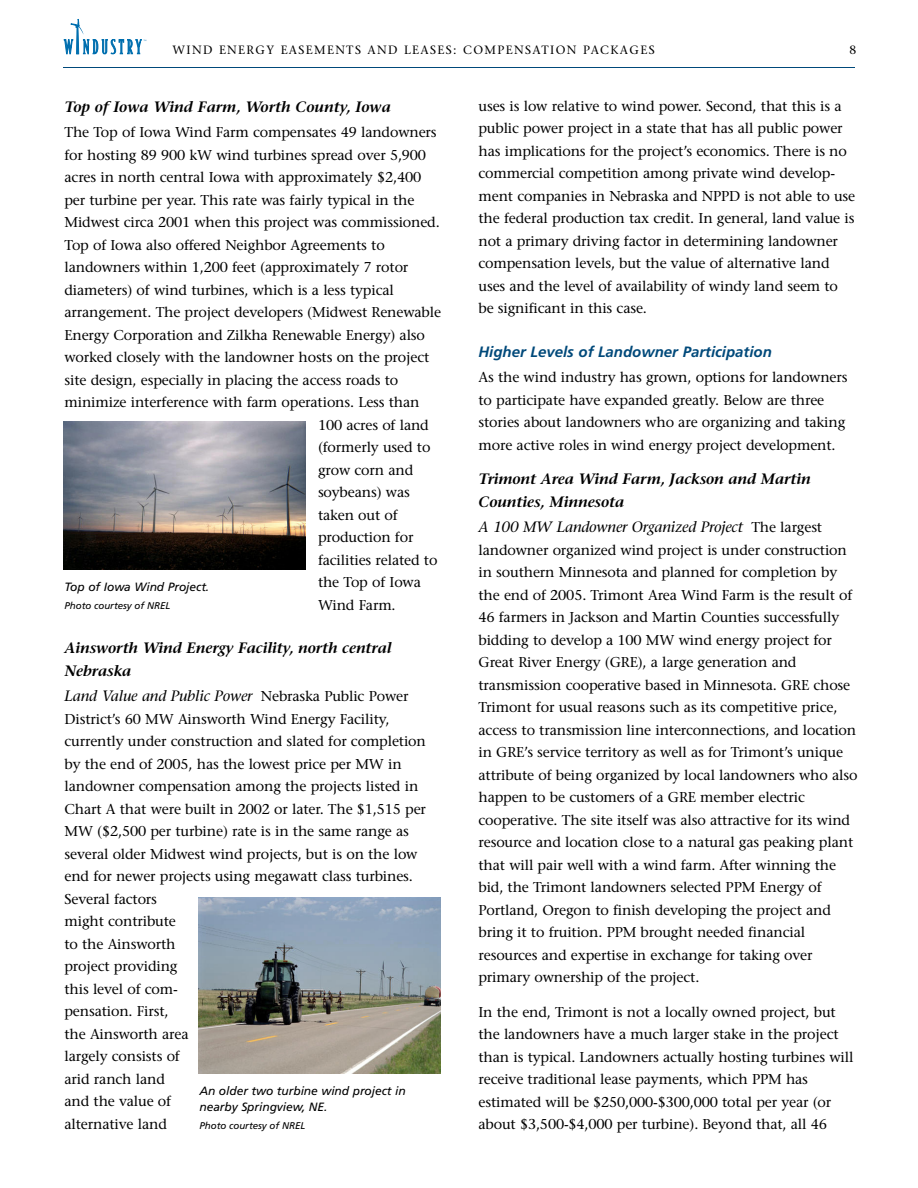
<style>
.page{position:relative;width:918px;height:1188px;background:#fff}
.page>*{position:absolute;margin:0;border:0;box-sizing:border-box;transform-origin:0 0}
.t1{font:italic 600 15px/22.5px "Stone Serif";letter-spacing:-.01em;color:#000}
.t2{font:italic 15px "Stone Serif";letter-spacing:-.01em;color:#000}
.t3{font:italic 700 15px "Frutiger";color:#00497a}
.t4{font:14.25px/22.5px "Stone Serif";letter-spacing:-.01em;color:#000}
.t5{font:italic 12px/16.5px "Frutiger";letter-spacing:-.005em;color:#000}
.t6{font:12px "Stone Serif";letter-spacing:.115em;color:#000}
.t7{font:italic 9.75px "Frutiger";letter-spacing:-.005em;color:#000}
.s1{font-style:normal;font-size:14.25px}
</style>
<div class="page">
<hr style="left:63px;top:67px;width:792px;height:1px;background:#00497a">
<svg style="left:64px;top:19px;width:82px;height:36px"></svg>
<img style="left:63px;top:422px;width:243px;height:148px">
<img style="left:198px;top:898px;width:243px;height:176px">
<p class="t6" style="left:172px;top:45px;width:484px">WIND ENERGY EASEMENTS AND LEASES: COMPENSATION PACKAGES</p>
<p class="t6" style="left:850px;top:45px;width:8px">8</p>
<p class="t1" style="left:64px;top:97px;width:328px">Top of Iowa Wind Farm, Worth County, Iowa</p>
<p class="t4" style="left:64px;top:122px;width:374px">The Top of Iowa Wind Farm compensates 49 landowners</p>
<p class="t4" style="left:64px;top:145px;width:363px">for hosting 89 900 kW wind turbines spread over 5,900</p>
<p class="t4" style="left:64px;top:167px;width:358px">acres in north central Iowa with approximately $2,400</p>
<p class="t4" style="left:64px;top:190px;width:352px">per turbine per year. This rate was fairly typical in the</p>
<p class="t4" style="left:64px;top:212px;width:377px">Midwest circa 2001 when this project was commissioned.</p>
<p class="t4" style="left:64px;top:235px;width:322px">Top of Iowa also offered Neighbor Agreements to</p>
<p class="t4" style="left:64px;top:257px;width:345px">landowners within 1,200 feet (approximately 7 rotor</p>
<p class="t4" style="left:64px;top:280px;width:331px">diameters) of wind turbines, which is a less typical</p>
<p class="t4" style="left:64px;top:302px;width:378px">arrangement. The project developers (Midwest Renewable</p>
<p class="t4" style="left:64px;top:325px;width:362px">Energy Corporation and Zilkha Renewable Energy) also</p>
<p class="t4" style="left:64px;top:347px;width:366px">worked closely with the landowner hosts on the project</p>
<p class="t4" style="left:64px;top:370px;width:335px">site design, especially in placing the access roads to</p>
<p class="t4" style="left:64px;top:392px;width:357px">minimize interference with farm operations. Less than</p>
<p class="t4" style="left:318px;top:415px;width:112px">100 acres of land</p>
<p class="t4" style="left:318px;top:437px;width:114px">(formerly used to</p>
<p class="t4" style="left:318px;top:460px;width:97px">grow corn and</p>
<p class="t4" style="left:318px;top:482px;width:93px">soybeans) was</p>
<p class="t4" style="left:318px;top:505px;width:81px">taken out of</p>
<p class="t4" style="left:318px;top:527px;width:97px">production for</p>
<p class="t4" style="left:318px;top:550px;width:121px">facilities related to</p>
<p class="t4" style="left:318px;top:572px;width:105px">the Top of Iowa</p>
<p class="t4" style="left:318px;top:595px;width:79px">Wind Farm.</p>
<p class="t1" style="left:64px;top:638px;width:329px">Ainsworth Wind Energy Facility, north central<br>Nebraska</p>
<p class="t2" style="left:64px;top:690px;width:346px">Land Value and Public Power <span class="s1">Nebraska Public Power</span></p>
<p class="t4" style="left:64px;top:709px;width:363px">District’s 60 MW Ainsworth Wind Energy Facility, currently under construction and slated for completion by the end of 2005, has the lowest price per MW in landowner compensation among the projects listed in<br>Chart A that were built in 2002 or later. The $1,515 per<br>MW ($2,500 per turbine) rate is in the same range as several older Midwest wind projects, but is on the low end for newer projects using megawatt class turbines.<br>Several factors<br>might contribute<br>to the Ainsworth<br>project providing<br>this level of com-<br>pensation. First,<br>the Ainsworth area<br>largely consists of<br>arid ranch land<br>and the value of<br>alternative land</p>
<p class="t5" style="left:64px;top:580px;width:146px">Top of Iowa Wind Project.</p>
<p class="t7" style="left:64px;top:602px;width:107px">Photo courtesy of NREL</p>
<p class="t5" style="left:200px;top:1083px;width:208px">An older two turbine wind project in nearby Springview, NE.</p>
<p class="t7" style="left:200px;top:1122px;width:107px">Photo courtesy of NREL</p>
<p class="t4" style="left:478px;top:96px;width:378px">uses is low relative to wind power. Second, that this is a public power project in a state that has all public power has implications for the project’s economics. There is no commercial competition among private wind develop&shy;ment companies in Nebraska and NPPD is not able to use the federal production tax credit. In general, land value is not a primary driving factor in determining landowner compensation levels, but the value of alternative land uses and the level of availability of windy land seem to be significant in this case.</p>
<p class="t3" style="left:478px;top:346px;width:295px">Higher Levels of Landowner Participation</p>
<p class="t4" style="left:478px;top:368px;width:371px">As the wind industry has grown, options for landowners to participate have expanded greatly. Below are three stories about landowners who are organizing and taking more active roles in wind energy project development.</p>
<p class="t1" style="left:478px;top:470px;width:334px">Trimont Area Wind Farm, Jackson and Martin<br>Counties, Minnesota</p>
<p class="t2" style="left:478px;top:521px;width:345px">A 100 MW Landowner Organized Project <span class="s1">The largest</span></p>
<p class="t4" style="left:478px;top:540px;width:380px">landowner organized wind project is under construction in southern Minnesota and planned for completion by the end of 2005. Trimont Area Wind Farm is the result of 46 farmers in Jackson and Martin Counties successfully bidding to develop a 100 MW wind energy project for Great River Energy (GRE), a large generation and transmission cooperative based in Minnesota. GRE chose Trimont for usual reasons such as its competitive price, access to transmission line interconnections, and location in GRE’s service territory as well as for Trimont’s unique attribute of being organized by local landowners who also happen to be customers of a GRE member electric cooperative. The site itself was also attractive for its wind resource and location close to a natural gas peaking plant that will pair well with a wind farm. After winning the bid, the Trimont landowners selected PPM Energy of Portland, Oregon to finish developing the project and bring it to fruition. PPM brought needed financial resources and expertise in exchange for taking over primary ownership of the project.</p>
<p class="t4" style="left:478px;top:1002px;width:376px">In the end, Trimont is not a locally owned project, but the landowners have a much larger stake in the project than is typical. Landowners actually hosting turbines will receive traditional lease payments, which PPM has estimated will be $250,000-$300,000 total per year (or about $3,500-$4,000 per turbine). Beyond that, all 46</p>
</div>
